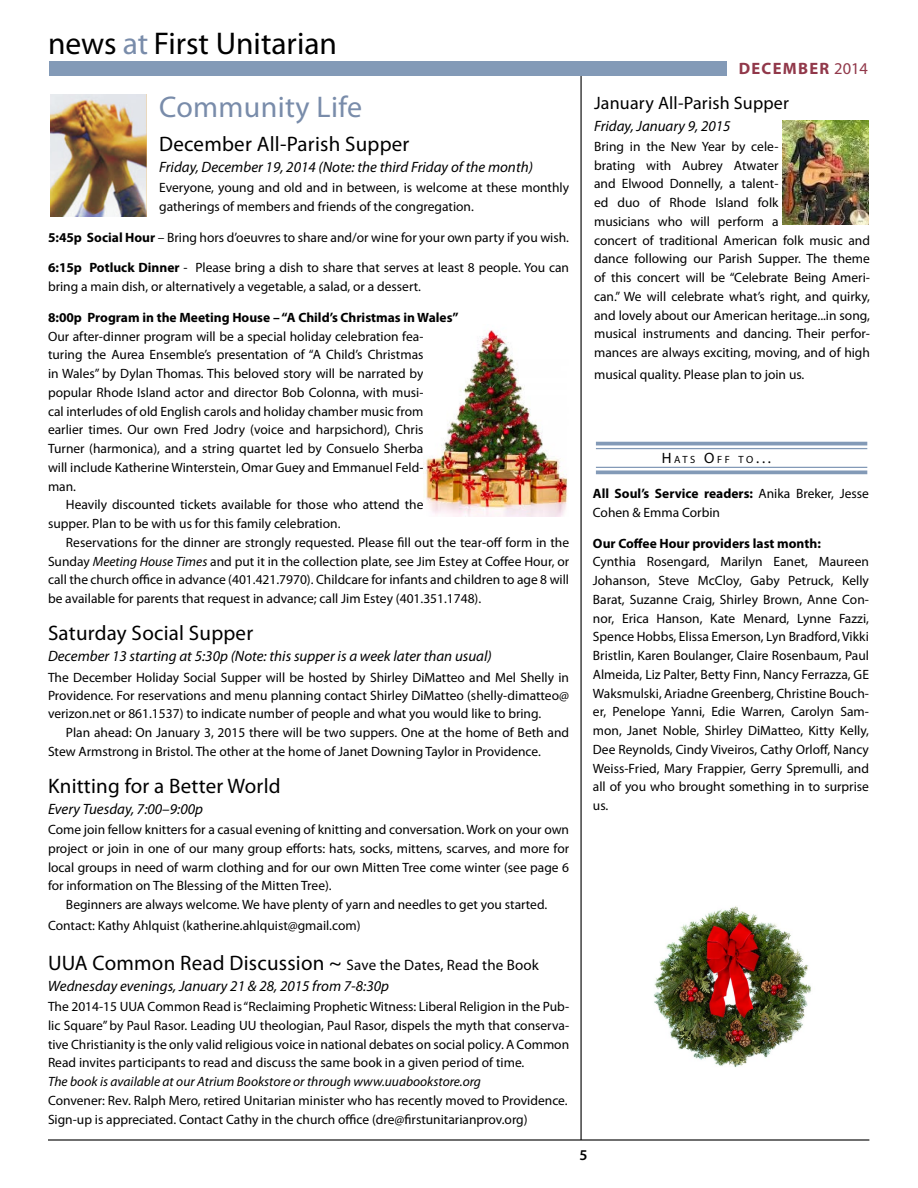
<style>
.page{position:relative;width:918px;height:1188px;background:#fff}
.page>*{position:absolute;margin:0;border:0;box-sizing:border-box;transform-origin:0 0}
.t1{font:31.5px "Myriad Pro";color:#000}
.t2{font:30px "Myriad Pro";letter-spacing:.01em;color:#798caa}
.t3{font:21px "Myriad Pro";letter-spacing:.01em;color:#000}
.t4{font:18px "Myriad Pro";letter-spacing:.01em;color:#000}
.t5{font:700 16.5px "Myriad Pro";letter-spacing:.08em;color:#91384a}
.t6{font:italic 15px "Myriad Pro";color:#000}
.t7{font:600 15px "Myriad Pro";color:#000}
.t8{font:13.5px/18.8px "Myriad Pro";color:#000}
.t9{font:700 13.5px "Myriad Pro";color:#000}
.t10{font:italic 13.5px "Myriad Pro";color:#000}
.t11{font:10.5px "Myriad Pro";letter-spacing:.24em;color:#000}
.s1{color:#798caa}
.s2{font-weight:700}
.s3{font-style:italic}
.s4{font-size:15px}
.s5{font-weight:400}
</style>
<div class="page">
<hr style="left:580px;top:72px;width:2px;height:1068px;background:#000">
<div style="left:50px;top:61px;width:677px;height:15px;background:#839ab7"></div>
<hr style="left:48px;top:1139px;width:821px;height:2px;background:#000">
<div style="left:51px;top:94px;width:98px;height:122px;background:linear-gradient(to bottom,#fff,#fff)"></div>
<img style="left:51px;top:95px;width:95px;height:121px">
<hr style="left:596px;top:442px;width:271px;height:3px;background:#839ab7">
<hr style="left:596px;top:448px;width:271px;height:1px;background:#839ab7">
<hr style="left:596px;top:467px;width:271px;height:1px;background:#839ab7">
<svg style="left:596px;top:470px;width:271px;height:4px"></svg>
<img style="left:782px;top:121px;width:86px;height:104px">
<img style="left:425px;top:330px;width:143px;height:187px">
<img style="left:653px;top:906px;width:158px;height:162px">
<h1 class="t1" style="left:48px;top:24px;width:291px">news <span class="s1">at</span> First Unitarian</h1>
<h2 class="t2" style="left:159px;top:89px;width:204px">Community Life</h2>
<h3 class="t3" style="left:159px;top:131px;width:252px">December All-Parish Supper</h3>
<p class="t6" style="left:159px;top:157px;width:375px">Friday, December 19, 2014 (Note: the third Friday of the month)</p>
<p class="t8" style="left:159px;top:178px;width:411px">Everyone, young and old and in between, is welcome at these monthly gatherings of members and friends of the congregation.</p>
<p class="t8" style="left:48px;top:227px;width:523px"><span class="s2">5:45p Social Hour</span> – Bring hors d’oeuvres to share and/or wine for your own party if you wish.</p>
<p class="t8" style="left:48px;top:258px;width:523px"><span class="s2">6:15p Potluck Dinner</span> - Please bring a dish to share that serves at least 8 people. You can bring a main dish, or alternatively a vegetable, a salad, or a dessert.</p>
<p class="t9" style="left:48px;top:308px;width:412px">8:00p Program in the Meeting House – “A Child’s Christmas in Wales”</p>
<p class="t8" style="left:48px;top:326px;width:377px;text-align:justify">Our after-dinner program will be a special holiday celebration fea&shy;turing the Aurea Ensemble’s presentation of “A Child’s Christmas in Wales” by Dylan Thomas. This beloved story will be narrated by popular Rhode Island actor and director Bob Colonna, with musi&shy;cal interludes of old English carols and holiday chamber music from earlier times. Our own Fred Jodry (voice and harpsichord), Chris Turner (harmonica), and a string quartet led by Consuelo Sherba will include Katherine Winterstein, Omar Guey and Emmanuel Feld&shy;man.</p>
<p class="t8" style="left:48px;top:495px;width:377px;text-indent:18px">Heavily discounted tickets available for those who attend the supper. Plan to be with us for this family celebration.</p>
<p class="t8" style="left:48px;top:533px;width:523px;text-align:justify;text-indent:18px">Reservations for the dinner are strongly requested. Please fill out the tear-off form in the Sunday <span class="s3">Meeting House Times</span> and put it in the collection plate, see Jim Estey at Coffee Hour, or call the church office in advance (401.421.7970). Childcare for infants and children to age 8 will be available for parents that request in advance; call Jim Estey (401.351.1748).</p>
<h3 class="t3" style="left:48px;top:620px;width:207px">Saturday Social Supper</h3>
<p class="t6" style="left:48px;top:647px;width:445px">December 13 starting at 5:30p (Note: this supper is a week later than usual)</p>
<p class="t8" style="left:48px;top:668px;width:523px;line-height:18.3px;text-align:justify">The December Holiday Social Supper will be hosted by Shirley DiMatteo and Mel Shelly in Providence. For reservations and menu planning contact Shirley DiMatteo (shelly-dimatteo@ verizon.net or 861.1537) to indicate number of people and what you would like to bring.</p>
<p class="t8" style="left:48px;top:723px;width:523px;text-indent:18px">Plan ahead: On January 3, 2015 there will be two suppers. One at the home of Beth and<br>Stew Armstrong in Bristol. The other at the home of Janet Downing Taylor in Providence.</p>
<h3 class="t3" style="left:48px;top:773px;width:234px">Knitting for a Better World</h3>
<p class="t6" style="left:48px;top:800px;width:156px">Every Tuesday, 7:00–9:00p</p>
<p class="t8" style="left:48px;top:820px;width:523px">Come join fellow knitters for a casual evening of knitting and conversation. Work on your own</p>
<p class="t8" style="left:48px;top:839px;width:523px">project or join in one of our many group efforts: hats, socks, mittens, scarves, and more for</p>
<p class="t8" style="left:48px;top:858px;width:523px">local groups in need of warm clothing and for our own Mitten Tree come winter (see page 6</p>
<p class="t8" style="left:48px;top:876px;width:285px">for information on The Blessing of the Mitten Tree).</p>
<p class="t8" style="left:66px;top:895px;width:483px">Beginners are always welcome. We have plenty of yarn and needles to get you started.</p>
<p class="t8" style="left:48px;top:916px;width:314px">Contact: Kathy Ahlquist (katherine.ahlquist@gmail.com)</p>
<h3 class="t3" style="left:48px;top:950px;width:492px">UUA Common Read Discussion ~ <span class="s4">Save the Dates, Read the Book</span></h3>
<p class="t6" style="left:48px;top:976px;width:343px">Wednesday evenings, January 21 &amp; 28, 2015 from 7-8:30p</p>
<p class="t8" style="left:48px;top:997px;width:523px;text-align:justify">The 2014-15 UUA Common Read is “Reclaiming Prophetic Witness: Liberal Religion in the Pub&shy;lic Square” by Paul Rasor. Leading UU theologian, Paul Rasor, dispels the myth that conserva&shy;tive Christianity is the only valid religious voice in national debates on social policy. A Common Read invites participants to read and discuss the same book in a given period of time.</p>
<p class="t10" style="left:48px;top:1073px;width:435px">The book is available at our Atrium Bookstore or through www.uuabookstore.org</p>
<p class="t8" style="left:48px;top:1091px;width:521px">Convener: Rev. Ralph Mero, retired Unitarian minister who has recently moved to Providence.<br>Sign-up is appreciated. Contact Cathy in the church office (dre@firstunitarianprov.org)</p>
<p class="t5" style="left:739px;top:58px;width:131px">DECEMBER <span class="s5">2014</span></p>
<h3 class="t4" style="left:594px;top:92px;width:196px">January All-Parish Supper</h3>
<p class="t6" style="left:594px;top:116px;width:138px">Friday, January 9, 2015</p>
<p class="t8" style="left:594px;top:137px;width:277px">Bring in the New Year by cele-<br>brating with Aubrey Atwater<br>and Elwood Donnelly, a talent-<br>ed duo of Rhode Island folk<br>musicians who will perform a<br>concert of traditional American folk music and dance following our Parish Supper. The theme of this concert will be “Celebrate Being Ameri&shy;can.” We will celebrate what’s right, and quirky, and lovely about our American heritage...in song, musical instruments and dancing. Their perfor&shy;mances are always exciting, moving, and of high</p>
<p class="t8" style="left:594px;top:365px;width:212px">musical quality. Please plan to join us.</p>
<p class="t11" style="left:662px;top:453px;width:111px"><span class="s4">H</span>ATS <span class="s4">O</span>FF TO<span class="s4">...</span></p>
<p class="t8" style="left:593px;top:484px;width:278px"><span class="s2">All Soul’s Service readers:</span> Anika Breker, Jesse<br>Cohen &amp; Emma Corbin</p>
<p class="t9" style="left:593px;top:534px;width:229px">Our Coffee Hour providers last month:</p>
<p class="t8" style="left:593px;top:552px;width:278px;text-align:justify">Cynthia Rosengard, Marilyn Eanet, Maureen Johanson, Steve McCloy, Gaby Petruck, Kelly Barat, Suzanne Craig, Shirley Brown, Anne Con&shy;nor, Erica Hanson, Kate Menard, Lynne Fazzi, Spence Hobbs, Elissa Emerson, Lyn Bradford, Vikki Bristlin, Karen Boulanger, Claire Rosenbaum, Paul Almeida, Liz Palter, Betty Finn, Nancy Ferrazza, GE Waksmulski, Ariadne Greenberg, Christine Bouch&shy;er, Penelope Yanni, Edie Warren, Carolyn Sam&shy;mon, Janet Noble, Shirley DiMatteo, Kitty Kelly, Dee Reynolds, Cindy Viveiros, Cathy Orloff, Nancy Weiss-Fried, Mary Frappier, Gerry Spremulli, and all of you who brought something in to surprise us.</p>
<p class="t7" style="left:579px;top:1145px;width:10px">5</p>
</div>
